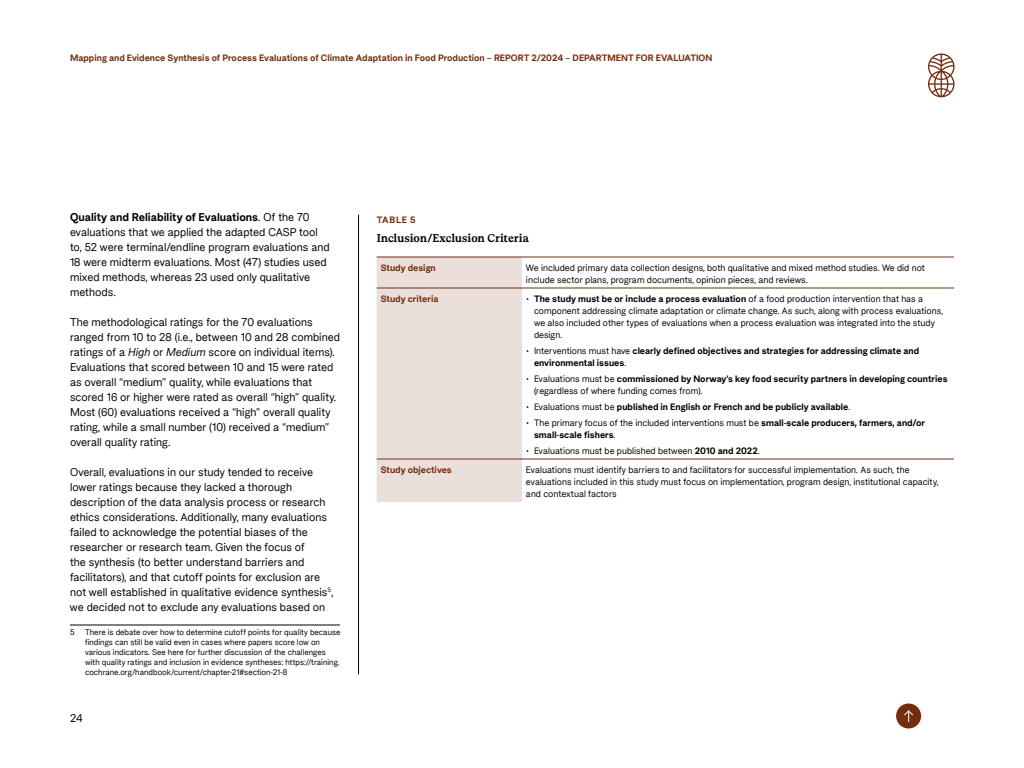
<style>
.page{position:relative;width:1024px;height:768px;background:#fff}
.page>*{position:absolute;margin:0;border:0;box-sizing:border-box;transform-origin:0 0}
.P_Brødtekst{font:11px/15px "Norad Sans";color:#000}
.Faktaboks_Heading{font:700 11px "Norad Serif";letter-spacing:-.01em;color:#000}
.Note_tekst{font:9px/12px "Norad Sans";color:#000}
.t1{font:700 9px/12px "Norad Sans";color:#000}
.Note_tekst-2{font:700 9px "Norad Sans";color:#752c0c}
.Faktaboks_Tag{font:700 9px "Norad Sans";letter-spacing:.07em;color:#752c0c}
.Fotnote{font:8px/10px "Norad Sans";color:#000}
.s1{font-weight:700}
.s2{font-style:italic}
.s3{font-weight:400}
</style>
<div class="page">
<hr style="left:358px;top:215px;width:1px;height:459px;background:#000">
<hr style="left:70px;top:625px;width:270px;height:1px;background:#000">
<div style="left:377px;top:258px;width:145px;height:244px;background:#eadfdb"></div>
<hr style="left:377px;top:288px;width:145px;height:1px;background:#752c0c">
<hr style="left:522px;top:288px;width:432px;height:1px;background:#752c0c">
<hr style="left:377px;top:459px;width:145px;height:1px;background:#752c0c">
<hr style="left:522px;top:459px;width:432px;height:1px;background:#752c0c">
<hr style="left:377px;top:256px;width:145px;height:2px;background:#752c0c">
<hr style="left:522px;top:256px;width:432px;height:2px;background:#752c0c">
<svg style="left:928px;top:54px;width:27px;height:43px"></svg>
<div style="left:896px;top:704px;width:25px;height:24px;background:#752c0c;border-radius:50%"></div>
<svg style="left:904px;top:710px;width:9px;height:12px"></svg>
<p class="Note_tekst-2" style="left:70px;top:52px;width:644px">Mapping and Evidence Synthesis of Process Evaluations of Climate Adaptation in Food Production – REPORT 2/2024 – DEPARTMENT FOR EVALUATION</p>
<p class="P_Brødtekst" style="left:70px;top:210px;width:261px"><span class="s1">Quality and Reliability of Evaluations</span>. Of the 70 evaluations that we applied the adapted CASP tool to, 52 were terminal/endline program evaluations and 18 were midterm evaluations. Most (47) studies used mixed methods, whereas 23 used only qualitative methods.</p>
<p class="P_Brødtekst" style="left:70px;top:315px;width:272px">The methodological ratings for the 70 evaluations ranged from 10 to 28 (i.e., between 10 and 28 combined ratings of a <span class="s2">High</span> or <span class="s2">Medium</span> score on individual items).<br>Evaluations that scored between 10 and 15 were rated as overall “medium” quality, while evaluations that scored 16 or higher were rated as overall “high” quality.<br>Most (60) evaluations received a “high” overall quality rating, while a small number (10) received a “medium” overall quality rating.</p>
<p class="P_Brødtekst" style="left:70px;top:465px;width:265px">Overall, evaluations in our study tended to receive lower ratings because they lacked a thorough description of the data analysis process or research ethics considerations. Additionally, many evaluations failed to acknowledge the potential biases of the researcher or research team. Given the focus of<br>the synthesis (to better understand barriers and facilitators), and that cutoff points for exclusion are not well established in qualitative evidence synthesis<sup>5</sup>, we decided not to exclude any evaluations based on</p>
<p class="Fotnote" style="left:70px;top:628px;width:6px">5</p>
<p class="Fotnote" style="left:85px;top:628px;width:257px">There is debate over how to determine cutoff points for quality because findings can still be valid even in cases where papers score low on various indicators. See here for further discussion of the challenges with quality ratings and inclusion in evidence syntheses: https://training. cochrane.org/handbook/current/chapter-21#section-21-8</p>
<p class="P_Brødtekst" style="left:70px;top:711px;width:14px">24</p>
<p class="Faktaboks_Tag" style="left:377px;top:214px;width:40px">TABLE 5</p>
<p class="Faktaboks_Heading" style="left:377px;top:231px;width:154px">Inclusion/Exclusion Criteria</p>
<p class="Note_tekst-2" style="left:381px;top:262px;width:57px">Study design</p>
<p class="Note_tekst" style="left:526px;top:262px;width:400px">We included primary data collection designs, both qualitative and mixed method studies. We did not include sector plans, program documents, opinion pieces, and reviews.</p>
<p class="Note_tekst-2" style="left:381px;top:293px;width:59px">Study criteria</p>
<p class="Note_tekst" style="left:534px;top:293px;width:410px;text-indent:-8px">• <span class="s1">The study must be or include a process evaluation</span> of a food production intervention that has a component addressing climate adaptation or climate change. As such, along with process evaluations, we also included other types of evaluations when a process evaluation was integrated into the study design.</p>
<p class="t1" style="left:534px;top:345px;width:387px;text-indent:-8px"><span class="s3">• Interventions must have</span> clearly defined objectives and strategies for addressing climate and environmental issues<span class="s3">.</span></p>
<p class="t1" style="left:534px;top:373px;width:415px;text-indent:-8px"><span class="s3">• Evaluations must be</span> commissioned by Norway’s key food security partners in developing countries <span class="s3">(regardless of where funding comes from).</span></p>
<p class="t1" style="left:526px;top:401px;width:326px"><span class="s3">• Evaluations must be</span> published in English or French and be publicly available<span class="s3">.</span></p>
<p class="t1" style="left:534px;top:417px;width:393px;text-indent:-8px"><span class="s3">• The primary focus of the included interventions must be</span> small-scale producers, farmers, and/or small-scale fishers<span class="s3">.</span></p>
<p class="Note_tekst" style="left:526px;top:445px;width:235px">• Evaluations must be published between <span class="s1">2010 and 2022</span>.</p>
<p class="Note_tekst-2" style="left:381px;top:464px;width:73px">Study objectives</p>
<p class="Note_tekst" style="left:526px;top:464px;width:414px">Evaluations must identify barriers to and facilitators for successful implementation. As such, the evaluations included in this study must focus on implementation, program design, institutional capacity, and contextual factors</p>
</div>
